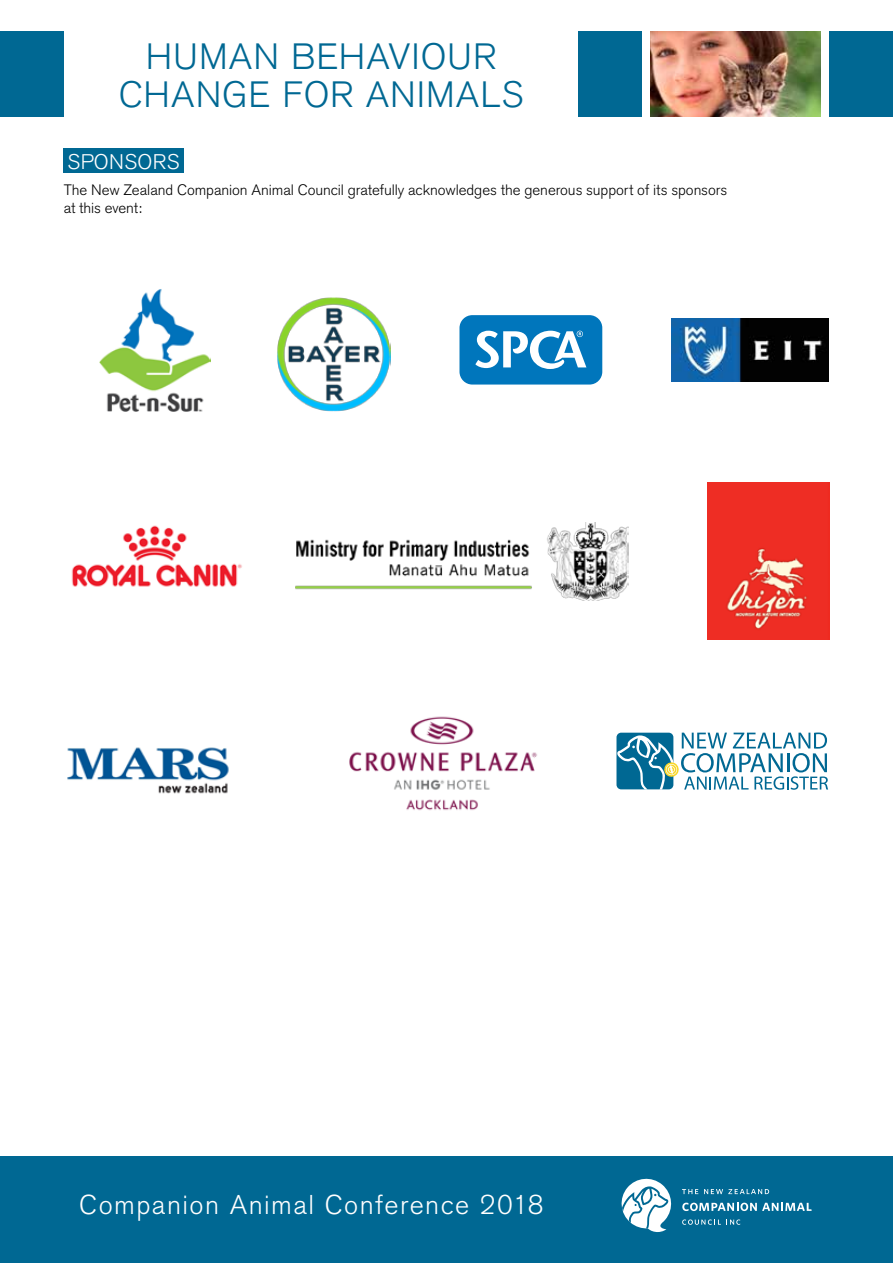
<style>
.page{position:relative;width:893px;height:1263px;background:#fff}
.page>*{position:absolute;margin:0;border:0;box-sizing:border-box;transform-origin:0 0}
.t1{font:300 36.3px/38.2px "Akzidenz Grotesk BE";letter-spacing:.025em;color:#006893;text-align:center}
.t2{font:300 27px "Akzidenz Grotesk BE";letter-spacing:.055em;color:#fff}
.t3{font:300 21px "Akzidenz Grotesk BE";letter-spacing:.02em;color:#fff}
.t4{font:300 15px/18px "Akzidenz Grotesk BE";letter-spacing:-.005em;color:#000}
</style>
<div class="page">
<div style="left:579px;top:32px;width:63px;height:85px;background:#006893"></div>
<div style="left:829px;top:32px;width:64px;height:85px;background:#006893"></div>
<div style="left:0;top:32px;width:64px;height:85px;background:#006893"></div>
<img style="left:651px;top:32px;width:170px;height:85px">
<div style="left:0;top:1157px;width:893px;height:106px;background:#006893"></div>
<svg style="left:682px;top:1189px;width:16px;height:5px"></svg>
<svg style="left:704px;top:1189px;width:65px;height:5px"></svg>
<svg style="left:682px;top:1203px;width:130px;height:8px"></svg>
<svg style="left:682px;top:1219px;width:58px;height:6px"></svg>
<svg style="left:621px;top:1178px;width:51px;height:54px"></svg>
<div style="left:63px;top:149px;width:121px;height:24px;background:#006893"></div>
<img style="left:68px;top:747px;width:161px;height:47px">
<img style="left:100px;top:289px;width:111px;height:122px">
<img style="left:277px;top:297px;width:114px;height:114px">
<img style="left:71px;top:525px;width:171px;height:62px">
<img style="left:296px;top:522px;width:333px;height:78px">
<img style="left:708px;top:483px;width:121px;height:156px">
<img style="left:672px;top:319px;width:156px;height:62px">
<svg style="left:617px;top:732px;width:211px;height:58px"></svg>
<svg style="left:459px;top:315px;width:144px;height:70px"></svg>
<img style="left:349px;top:716px;width:188px;height:95px">
<h1 class="t1" style="left:119px;top:38px;width:406px">HUMAN BEHAVIOUR<br>CHANGE FOR ANIMALS</h1>
<h3 class="t3" style="left:68px;top:150px;width:113px">SPONSORS</h3>
<p class="t4" style="left:64px;top:181px;width:665px">The New Zealand Companion Animal Council gratefully acknowledges the generous support of its sponsors at this event:</p>
<h2 class="t2" style="left:79px;top:1189px;width:466px">Companion Animal Conference 2018</h2>
</div>
